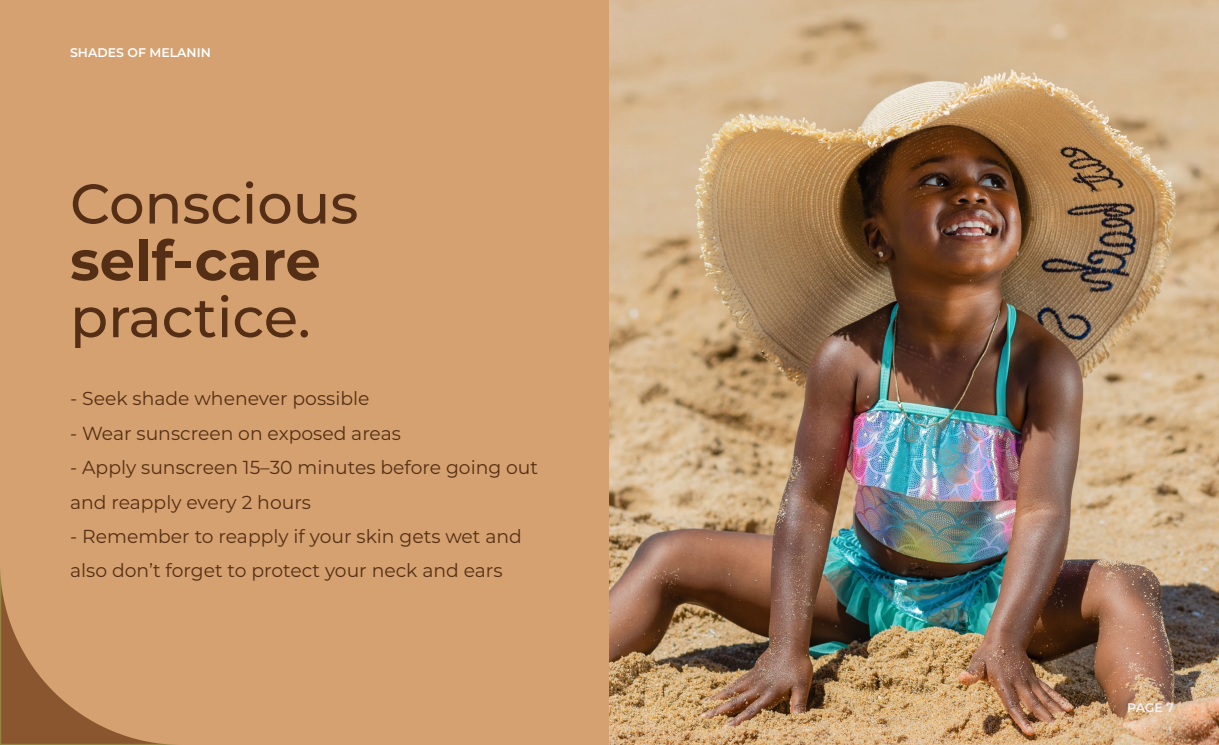
<style>
.page{position:relative;width:1219px;height:745px;background:#fff}
.page>*{position:absolute;margin:0;border:0;box-sizing:border-box;transform-origin:0 0}
.t1{font:500 55.75px "Montserrat";color:#552f15}
.t2{font:700 55.75px "Montserrat";color:#552f15}
.t3{font:18.75px/34.2px "Montserrat";color:#552f15}
.t4{font:600 12.5px "Montserrat";color:#fff}
.t5{font:600 12.5px "Montserrat";color:#f1f0f4}
</style>
<div class="page">
<div style="left:0;top:0;width:609px;height:744px;background:#d5a170"></div>
<img style="left:609px;top:0;width:610px;height:744px">
<p class="t4" style="left:70px;top:44px;width:142px">SHADES OF MELANIN</p>
<h1 class="t1" style="left:70px;top:166px;width:290px">Conscious</h1>
<h1 class="t2" style="left:70px;top:220px;width:252px">self-care</h1>
<h1 class="t1" style="left:70px;top:280px;width:242px">practice.</h1>
<p class="t3" style="left:70px;top:381px;width:301px">- Seek shade whenever possible</p>
<p class="t3" style="left:70px;top:415px;width:332px">- Wear sunscreen on exposed areas</p>
<p class="t3" style="left:70px;top:449px;width:470px">- Apply sunscreen 15–30 minutes before going out and reapply every 2 hours</p>
<p class="t3" style="left:70px;top:518px;width:453px">- Remember to reapply if your skin gets wet and also don’t forget to protect your neck and ears</p>
<p class="t5" style="left:1127px;top:698px;width:48px">PAGE 7</p>
</div>
